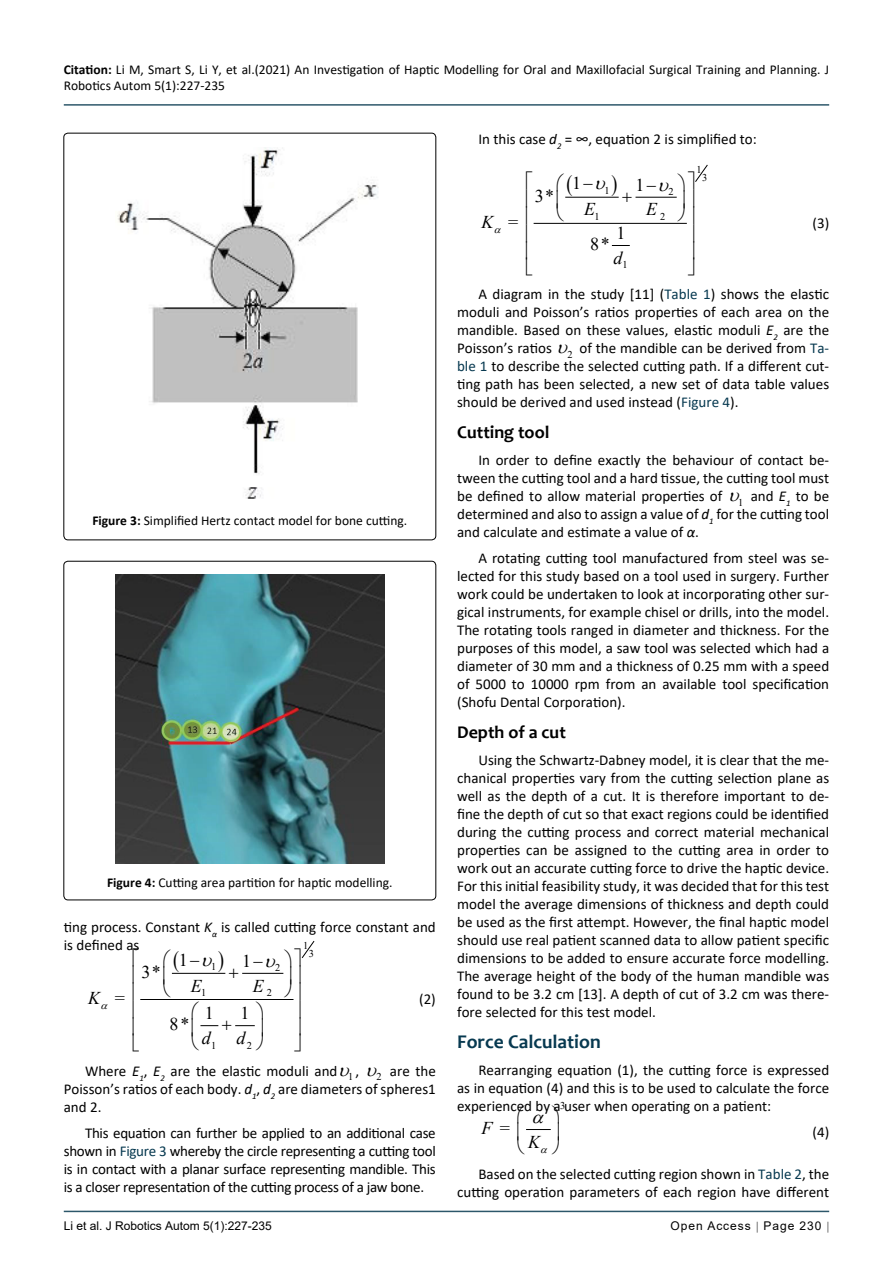
<style>
.page{position:relative;width:893px;height:1263px;background:#fff}
.page>*{position:absolute;margin:0;border:0;box-sizing:border-box;transform-origin:0 0}
.t1{font:700 19.5px "Candara";color:#073950}
.t2{font:700 18px "Candara";color:#000}
.t3{font:18px "Times New Roman";color:#000}
.t4{font:italic 18px "Times New Roman";color:#000}
.t5{font:15px/18px "Calibri";color:#000;text-align:justify}
.t6{font:13.5px/16.2px "Calibri";color:#000}
.t7{font:12px "Arial";color:#000}
.t8{font:12px "Arial";letter-spacing:.08em;color:#000}
.t9{font:10.35px "Times New Roman";color:#000}
.s1{font-weight:700}
.s2{font-style:italic}
.s3{color:#073950}
.s4{font-style:normal}
</style>
<div class="page">
<hr style="left:64px;top:1211px;width:765px;height:1px;background:#073950">
<hr style="left:64px;top:104px;width:765px;height:2px;background:#073950">
<hr style="left:566px;top:197px;width:52px;height:1px;background:#000">
<hr style="left:636px;top:197px;width:40px;height:1px;background:#000">
<svg style="left:612px;top:245px;width:17px;height:1px"></svg>
<hr style="left:534px;top:223px;width:152px;height:1px;background:#000">
<hr style="left:172px;top:973px;width:53px;height:1px;background:#000">
<hr style="left:243px;top:973px;width:40px;height:1px;background:#000">
<hr style="left:141px;top:999px;width:152px;height:1px;background:#000">
<div style="left:64px;top:133px;width:372px;height:407px;border:1px solid #000;border-radius:4px"></div>
<img style="left:117px;top:148px;width:262px;height:351px">
<div style="left:64px;top:561px;width:372px;height:339px;border:1px solid #000;border-radius:4px"></div>
<img style="left:115px;top:575px;width:269px;height:289px">
<svg style="left:612px;top:196px;width:7px;height:2px"></svg>
<svg style="left:565px;top:196px;width:7px;height:2px"></svg>
<svg style="left:695px;top:165px;width:13px;height:17px"></svg>
<svg style="left:526px;top:1129px;width:25px;height:1px"></svg>
<svg style="left:171px;top:972px;width:8px;height:2px"></svg>
<svg style="left:301px;top:941px;width:13px;height:17px"></svg>
<svg style="left:200px;top:1025px;width:55px;height:2px"></svg>
<p class="t6" style="left:64px;top:61px;width:767px"><span class="s1">Citation:</span> Li M, Smart S, Li Y, et al.(2021) An Investigation of Haptic Modelling for Oral and Maxillofacial Surgical Training and Planning. J<br>Robotics Autom 5(1):227-235</p>
<p class="t6" style="left:92px;top:512px;width:316px"><span class="s1">Figure 3:</span> Simplified Hertz contact model for bone cutting.</p>
<p class="t6" style="left:107px;top:874px;width:287px"><span class="s1">Figure 4:</span> Cutting area partition for haptic modelling.</p>
<p class="t5" style="left:64px;top:918px;width:374px">ting process. Constant <span class="s2">K</span><sub>α</sub> is called cutting force constant and is defined as</p>
<p class="t9" style="left:303px;top:939px;width:7px">1</p>
<p class="t9" style="left:309px;top:946px;width:7px">3</p>
<p class="t3" style="left:179px;top:947px;width:22px">1−</p>
<p class="t3" style="left:242px;top:948px;width:22px">1−</p>
<p class="t9" style="left:211px;top:959px;width:7px">1</p>
<p class="t9" style="left:275px;top:961px;width:7px">2</p>
<p class="t3" style="left:142px;top:959px;width:21px">3*</p>
<p class="t4" style="left:191px;top:973px;width:12px">E</p>
<p class="t4" style="left:253px;top:973px;width:12px">E</p>
<p class="t9" style="left:201px;top:985px;width:7px">1</p>
<p class="t9" style="left:267px;top:985px;width:7px">2</p>
<p class="t4" style="left:88px;top:985px;width:14px">K</p>
<p class="t5" style="left:419px;top:990px;width:18px">(2)</p>
<p class="t3" style="left:115px;top:985px;width:12px">=</p>
<p class="t3" style="left:205px;top:1000px;width:10px">1</p>
<p class="t3" style="left:240px;top:1000px;width:10px">1</p>
<p class="t3" style="left:170px;top:1011px;width:21px">8*</p>
<p class="t4" style="left:202px;top:1025px;width:10px">d</p>
<p class="t4" style="left:237px;top:1025px;width:10px">d</p>
<p class="t9" style="left:211px;top:1038px;width:7px">1</p>
<p class="t9" style="left:247px;top:1038px;width:7px">2</p>
<p class="t5" style="left:64px;top:1061px;width:374px;text-indent:21px">Where <span class="s2">E</span><sub>1</sub>, <span class="s2">E</span><sub>2</sub> are the elastic moduli and <sub>1</sub> , <sub>2</sub> are the Poisson’s ratios of each body. <span class="s2">d</span><sub>1</sub>, <span class="s2">d</span><sub>2</sub> are diameters of spheres1 and 2.</p>
<p class="t5" style="left:64px;top:1124px;width:374px;text-indent:21px">This equation can further be applied to an additional case shown in <span class="s3">Figure 3</span> whereby the circle representing a cutting tool is in contact with a planar surface representing mandible. This is a closer representation of the cutting process of a jaw bone.</p>
<p class="t5" style="left:478px;top:130px;width:280px">In this case <span class="s2">d</span><sub>2</sub> = ∞, equation 2 is simplified to:</p>
<p class="t9" style="left:696px;top:163px;width:7px">1</p>
<p class="t9" style="left:702px;top:170px;width:7px">3</p>
<p class="t9" style="left:604px;top:183px;width:7px">1</p>
<p class="t9" style="left:669px;top:185px;width:7px">2</p>
<p class="t9" style="left:594px;top:209px;width:7px">1</p>
<p class="t9" style="left:660px;top:209px;width:7px">2</p>
<p class="t3" style="left:572px;top:171px;width:22px">1−</p>
<p class="t3" style="left:635px;top:172px;width:22px">1−</p>
<p class="t3" style="left:535px;top:183px;width:21px">3*</p>
<p class="t4" style="left:584px;top:197px;width:12px">E</p>
<p class="t4" style="left:646px;top:197px;width:12px">E</p>
<p class="t4" style="left:482px;top:209px;width:14px">K</p>
<p class="t3" style="left:508px;top:209px;width:12px">=</p>
<p class="t3" style="left:616px;top:220px;width:10px">1</p>
<p class="t3" style="left:590px;top:231px;width:21px">8*</p>
<p class="t4" style="left:613px;top:245px;width:10px">d</p>
<p class="t9" style="left:622px;top:258px;width:7px">1</p>
<p class="t5" style="left:812px;top:213px;width:18px">(3)</p>
<p class="t5" style="left:457px;top:285px;width:374px;text-indent:21px">A diagram in the study [11] (<span class="s3">Table 1</span>) shows the elastic moduli and Poisson’s ratios properties of each area on the mandible. Based on these values, elastic moduli <span class="s2">E</span><sub>2</sub> are the Poisson’s ratios <sub>2</sub> of the mandible can be derived from <span class="s3">Ta&shy;ble 1</span> to describe the selected cutting path. If a different cut&shy;ting path has been selected, a new set of data table values should be derived and used instead (<span class="s3">Figure 4</span>).</p>
<p class="t2" style="left:457px;top:421px;width:94px">Cutting tool</p>
<p class="t5" style="left:457px;top:450px;width:374px;text-indent:21px">In order to define exactly the behaviour of contact be&shy;tween the cutting tool and a hard tissue, the cutting tool must be defined to allow material properties of <sub>1</sub> and <span class="s2">E</span><sub>1</sub> to be determined and also to assign a value of <span class="s2">d</span><sub>1</sub> for the cutting tool and calculate and estimate a value of <span class="s2">α</span>.</p>
<p class="t5" style="left:457px;top:549px;width:374px;text-indent:21px">A rotating cutting tool manufactured from steel was se&shy;lected for this study based on a tool used in surgery. Further work could be undertaken to look at incorporating other sur&shy;gical instruments, for example chisel or drills, into the model.<br>The rotating tools ranged in diameter and thickness. For the purposes of this model, a saw tool was selected which had a diameter of 30 mm and a thickness of 0.25 mm with a speed of 5000 to 10000 rpm from an available tool specification (Shofu Dental Corporation).</p>
<p class="t2" style="left:457px;top:721px;width:110px">Depth of a cut</p>
<p class="t5" style="left:457px;top:751px;width:374px;text-indent:21px">Using the Schwartz-Dabney model, it is clear that the me&shy;chanical properties vary from the cutting selection plane as well as the depth of a cut. It is therefore important to de&shy;fine the depth of cut so that exact regions could be identified during the cutting process and correct material mechanical properties can be assigned to the cutting area in order to work out an accurate cutting force to drive the haptic device.<br>For this initial feasibility study, it was decided that for this test model the average dimensions of thickness and depth could be used as the first attempt. However, the final haptic model should use real patient scanned data to allow patient specific dimensions to be added to ensure accurate force modelling.<br>The average height of the body of the human mandible was found to be 3.2 cm [13]. A depth of cut of 3.2 cm was there&shy;fore selected for this test model.</p>
<h1 class="t1" style="left:457px;top:1029px;width:145px">Force Calculation</h1>
<p class="t5" style="left:457px;top:1060px;width:374px;text-indent:21px">Rearranging equation (1), the cutting force is expressed as in equation (4) and this is to be used to calculate the force experienced by a user when operating on a patient:</p>
<p class="t9" style="left:560px;top:1098px;width:7px">3</p>
<p class="t4" style="left:482px;top:1115px;width:30px">F <span class="s4">=</span></p>
<p class="t5" style="left:812px;top:1123px;width:18px">(4)</p>
<p class="t5" style="left:457px;top:1164px;width:374px;text-align:right">Based on the selected cutting region shown in <span class="s3">Table 2</span>, the cutting operation parameters of each region have different</p>
<p class="t4" style="left:528px;top:1129px;width:14px">K</p>
<p class="t7" style="left:64px;top:1217px;width:210px">Li et al. J Robotics Autom 5(1):227-235</p>
<p class="t8" style="left:670px;top:1217px;width:152px">Open Access Page 230</p>
</div>
